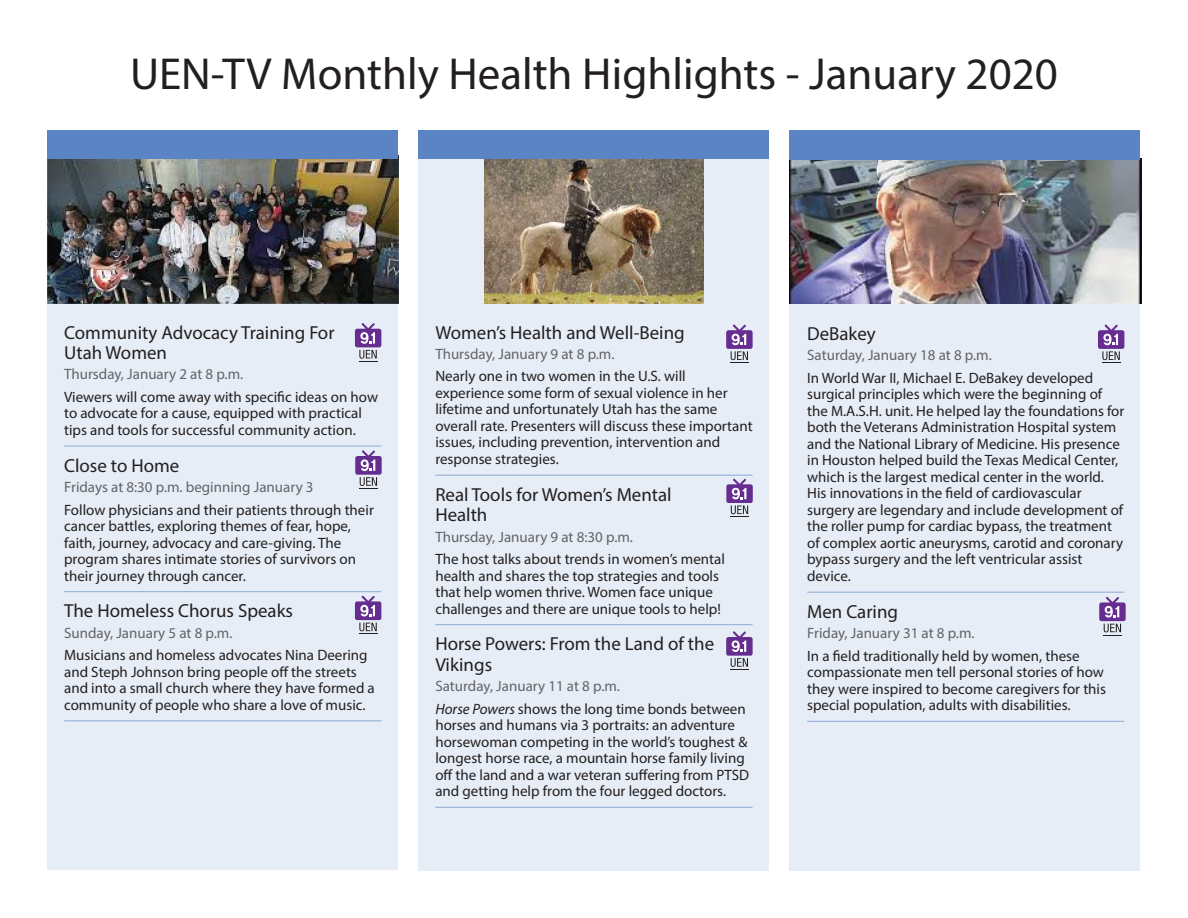
<style>
.page{position:relative;width:1188px;height:918px;background:#fff}
.page>*{position:absolute;margin:0;border:0;box-sizing:border-box;transform-origin:0 0}
.Headline{font:45px "Myriad Pro";color:#231f20}
.Program_Title{font:18.9px/20.4px "Myriad Pro";color:#231f20}
.Body_copy{font:15px/16.5px "Myriad Pro";color:#231f20}
.Date_and_Time{font:15px "Myriad Pro";color:#636466}
.s1{font-style:italic}
</style>
<div class="page">
<div style="left:789px;top:156px;width:351px;height:715px;background:#e7edf6"></div>
<div style="left:47px;top:156px;width:351px;height:714px;background:#e7edf6"></div>
<div style="left:418px;top:156px;width:352px;height:715px;background:#e7edf6"></div>
<img style="left:789px;top:159px;width:352px;height:145px">
<img style="left:485px;top:159px;width:218px;height:145px">
<div style="left:47px;top:156px;width:351px;height:148px;background:#5b84c5;opacity:.75"></div>
<hr style="left:64px;top:446px;width:317px;height:1px;background:#8ca9d6">
<hr style="left:64px;top:591px;width:317px;height:1px;background:#8ca9d6">
<hr style="left:64px;top:720px;width:317px;height:1px;background:#8ca9d6">
<hr style="left:807px;top:592px;width:317px;height:1px;background:#8ca9d6">
<hr style="left:807px;top:721px;width:317px;height:1px;background:#8ca9d6">
<svg style="left:355px;top:323px;width:26px;height:39px"></svg>
<svg style="left:1098px;top:324px;width:26px;height:39px"></svg>
<hr style="left:435px;top:475px;width:318px;height:1px;background:#8ca9d6">
<hr style="left:435px;top:624px;width:318px;height:1px;background:#8ca9d6">
<hr style="left:435px;top:807px;width:318px;height:1px;background:#8ca9d6">
<svg style="left:726px;top:324px;width:27px;height:39px"></svg>
<svg style="left:355px;top:450px;width:27px;height:39px"></svg>
<svg style="left:1099px;top:597px;width:27px;height:39px"></svg>
<svg style="left:726px;top:479px;width:27px;height:38px"></svg>
<svg style="left:726px;top:631px;width:27px;height:39px"></svg>
<svg style="left:355px;top:596px;width:26px;height:38px"></svg>
<div style="left:47px;top:130px;width:351px;height:29px;background:#5b84c5"></div>
<div style="left:418px;top:130px;width:352px;height:29px;background:#5b84c5"></div>
<div style="left:789px;top:130px;width:351px;height:30px;background:#5b84c5"></div>
<p class="Headline" style="left:130px;top:46px;width:929px">UEN-TV Monthly Health Highlights - January 2020</p>
<p class="Program_Title" style="left:64px;top:322px;width:272px">Community Advocacy Training For<br>Utah Women</p>
<p class="Date_and_Time" style="left:64px;top:365px;width:181px">Thursday, January 2 at 8 p.m.</p>
<p class="Body_copy" style="left:64px;top:388px;width:315px">Viewers will come away with specific ideas on how to advocate for a cause, equipped with practical tips and tools for successful community action.</p>
<p class="Program_Title" style="left:64px;top:455px;width:117px">Close to Home</p>
<p class="Date_and_Time" style="left:64px;top:478px;width:251px">Fridays at 8:30 p.m. beginning January 3</p>
<p class="Body_copy" style="left:64px;top:501px;width:311px">Follow physicians and their patients through their cancer battles, exploring themes of fear, hope, faith, journey, advocacy and care-giving. The program shares intimate stories of survivors on their journey through cancer.</p>
<p class="Program_Title" style="left:64px;top:601px;width:230px">The Homeless Chorus Speaks</p>
<p class="Date_and_Time" style="left:64px;top:623px;width:170px">Sunday, January 5 at 8 p.m.</p>
<p class="Body_copy" style="left:64px;top:647px;width:312px">Musicians and homeless advocates Nina Deering and Steph Johnson bring people off the streets and into a small church where they have formed a community of people who share a love of music.</p>
<p class="Program_Title" style="left:435px;top:322px;width:251px">Women’s Health and Well-Being</p>
<p class="Date_and_Time" style="left:435px;top:345px;width:181px">Thursday, January 9 at 8 p.m.</p>
<p class="Body_copy" style="left:435px;top:368px;width:319px">Nearly one in two women in the U.S. will experience some form of sexual violence in her lifetime and unfortunately Utah has the same overall rate. Presenters will discuss these important issues, including prevention, intervention and response strategies.</p>
<p class="Program_Title" style="left:435px;top:484px;width:238px">Real Tools for Women’s Mental<br>Health</p>
<p class="Date_and_Time" style="left:435px;top:527px;width:199px">Thursday, January 9 at 8:30 p.m.</p>
<p class="Body_copy" style="left:435px;top:551px;width:291px">The host talks about trends in women’s mental health and shares the top strategies and tools that help women thrive. Women face unique challenges and there are unique tools to help!</p>
<p class="Program_Title" style="left:435px;top:634px;width:280px">Horse Powers: From the Land of the<br>Vikings</p>
<p class="Date_and_Time" style="left:435px;top:677px;width:186px">Saturday, January 11 at 8 p.m.</p>
<p class="Body_copy" style="left:435px;top:700px;width:315px"><span class="s1">Horse Powers</span> shows the long time bonds between horses and humans via 3 portraits: an adventure horsewoman competing in the world’s toughest &amp; longest horse race, a mountain horse family living off the land and a war veteran suffering from PTSD and getting help from the four legged doctors.</p>
<p class="Program_Title" style="left:807px;top:323px;width:70px">DeBakey</p>
<p class="Date_and_Time" style="left:807px;top:346px;width:186px">Saturday, January 18 at 8 p.m.</p>
<p class="Body_copy" style="left:807px;top:369px;width:319px">In World War II, Michael E. DeBakey developed surgical principles which were the beginning of the M.A.S.H. unit. He helped lay the foundations for both the Veterans Administration Hospital system and the National Library of Medicine. His presence in Houston helped build the Texas Medical Center, which is the largest medical center in the world.<br>His innovations in the field of cardiovascular surgery are legendary and include development of the roller pump for cardiac bypass, the treatment of complex aortic aneurysms, carotid and coronary bypass surgery and the left ventricular assist device.</p>
<p class="Program_Title" style="left:807px;top:601px;width:92px">Men Caring</p>
<p class="Date_and_Time" style="left:807px;top:624px;width:169px">Friday, January 31 at 8 p.m.</p>
<p class="Body_copy" style="left:807px;top:647px;width:300px">In a field traditionally held by women, these compassionate men tell personal stories of how they were inspired to become caregivers for this special population, adults with disabilities.</p>
</div>
